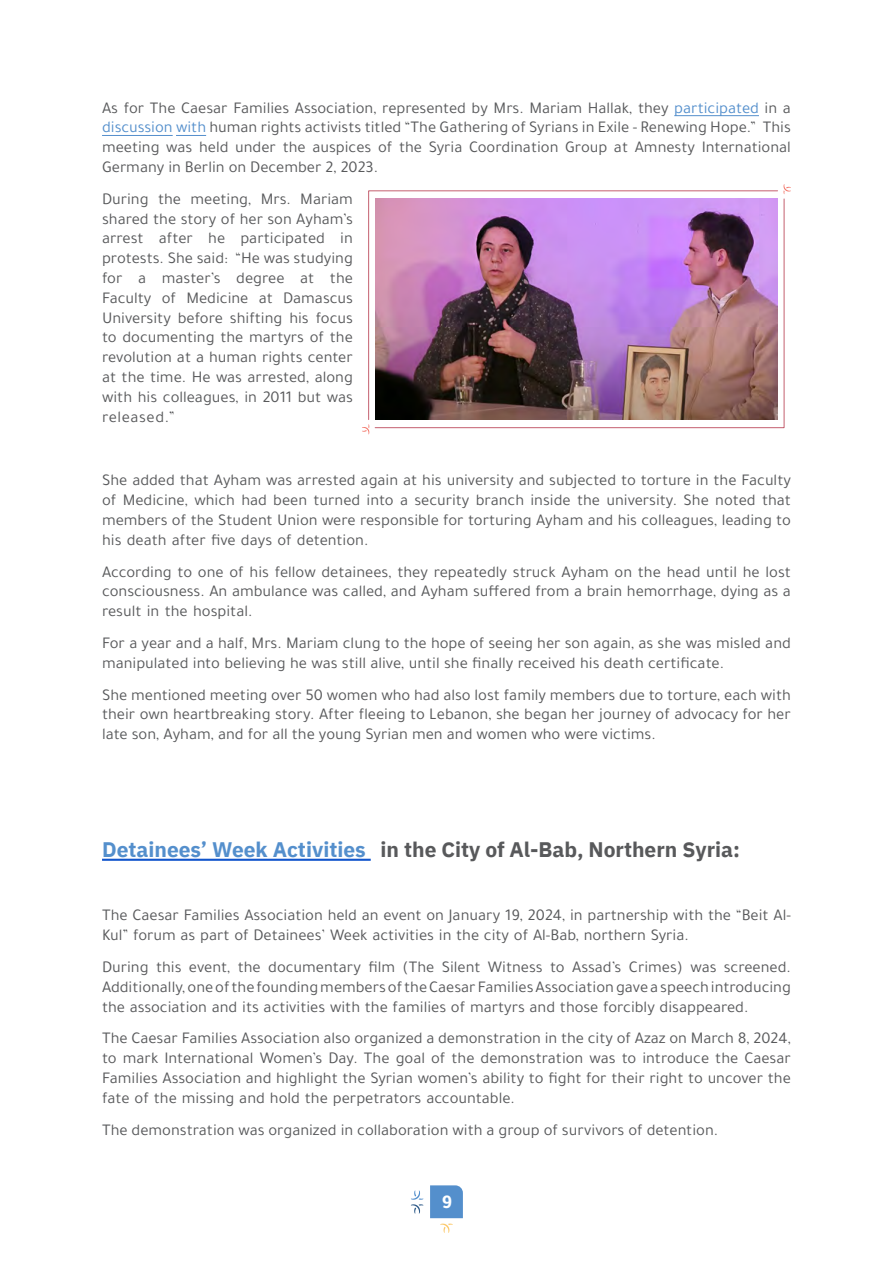
<style>
.page{position:relative;width:893px;height:1263px;background:#fff}
.page>*{position:absolute;margin:0;border:0;box-sizing:border-box;transform-origin:0 0}
.t1{font:700 21px "IBM Plex Sans Arabic";color:#58595b}
.t2{font:700 21px "IBM Plex Sans Arabic";color:#548fcc}
.t3{font:700 19.5px "Tajawal";color:#fff}
.t4{font:16.5px/19.8px "Tajawal";color:#58595b;text-align:justify}
.s1{color:#548fcc}
</style>
<div class="page">
<svg style="left:430px;top:1185px;width:33px;height:48px"></svg>
<svg style="left:411px;top:1190px;width:12px;height:23px"></svg>
<hr style="left:674px;top:115px;width:85px;height:1px;background:#548fcc">
<hr style="left:102px;top:135px;width:71px;height:1px;background:#548fcc">
<hr style="left:176px;top:135px;width:30px;height:1px;background:#548fcc">
<hr style="left:102px;top:859px;width:269px;height:2px;background:#15c">
<svg style="left:362px;top:424px;width:7px;height:10px"></svg>
<svg style="left:783px;top:184px;width:8px;height:10px"></svg>
<svg style="left:368px;top:191px;width:410px;height:229px"></svg>
<svg style="left:375px;top:199px;width:409px;height:229px"></svg>
<img style="left:375px;top:199px;width:403px;height:221px">
<p class="t4" style="left:102px;top:98px;width:690px">As for The Caesar Families Association, represented by Mrs. Mariam Hallak, they <span class="s1">participated</span> in a <span class="s1">discussion with</span> human rights activists titled “The Gathering of Syrians in Exile - Renewing Hope ” . This meeting was held under the auspices of the Syria Coordination Group at Amnesty International Germany in Berlin on December 2, 2023.</p>
<p class="t4" style="left:300px;top:189px;width:54px">Mariam</p>
<p class="t4" style="left:102px;top:189px;width:48px">During</p>
<p class="t4" style="left:102px;top:209px;width:252px">shared the story of her son Ayhams’</p>
<p class="t4" style="left:340px;top:228px;width:14px">in</p>
<p class="t4" style="left:158px;top:189px;width:25px">the</p>
<p class="t4" style="left:190px;top:189px;width:62px">meeting,</p>
<p class="t4" style="left:261px;top:189px;width:32px">Mrs.</p>
<p class="t4" style="left:159px;top:228px;width:36px">after</p>
<p class="t4" style="left:208px;top:228px;width:18px">he</p>
<p class="t4" style="left:240px;top:228px;width:86px">participated</p>
<p class="t4" style="left:102px;top:228px;width:43px">arrest</p>
<p class="t4" style="left:102px;top:248px;width:252px">protests. She said: “He was studying</p>
<p class="t4" style="left:330px;top:268px;width:25px">the</p>
<p class="t4" style="left:102px;top:268px;width:22px">for</p>
<p class="t4" style="left:236px;top:268px;width:50px">degree</p>
<p class="t4" style="left:162px;top:268px;width:60px">master s’</p>
<p class="t4" style="left:300px;top:268px;width:16px">at</p>
<p class="t4" style="left:138px;top:268px;width:10px">a</p>
<p class="t4" style="left:102px;top:288px;width:252px;text-align:left">Faculty<br>University before shifting his focus to documenting the martyrs of the revolution at a human rights center at the time. He was arrested, along with his colleagues in, 2011 but was released “.</p>
<p class="t4" style="left:162px;top:288px;width:16px">of</p>
<p class="t4" style="left:186px;top:288px;width:64px">Medicine</p>
<p class="t4" style="left:283px;top:288px;width:71px">Damascus</p>
<p class="t4" style="left:259px;top:288px;width:16px">at</p>
<p class="t4" style="left:102px;top:470px;width:690px">She added that Ayham was arrested again at his university and subjected to torture in the Faculty of Medicine, which had been turned into a security branch inside the university. She noted that members of the Student Union were responsible for torturing Ayham and his colleagues, leading to his death after five days of detention.</p>
<p class="t4" style="left:102px;top:561px;width:690px">According to one of his fellow detainees, they repeatedly struck Ayham on the head until he lost consciousness. An ambulance was called, and Ayham suffered from a brain hemorrhage, dying as a result in the hospital.</p>
<p class="t4" style="left:102px;top:633px;width:690px">For a year and a half, Mrs. Mariam clung to the hope of seeing her son again, as she was misled and manipulated into believing he was still alive, until she finally received his death certificate.</p>
<p class="t4" style="left:102px;top:684px;width:690px">She mentioned meeting over 50 women who had also lost family members due to torture, each with their own heartbreaking story. After fleeing to Lebanon, she began her journey of advocacy for her late son, Ayham, and for all the young Syrian men and women who were victims.</p>
<p class="t2" style="left:102px;top:837px;width:265px">Detainees’ Week Activities</p>
<p class="t1" style="left:381px;top:837px;width:361px">in the City of Al-Bab, Northern Syria:</p>
<p class="t4" style="left:102px;top:905px;width:690px">The Caesar Families Association held an event on January 19, 2024, in partnership with the “Beit Al-</p>
<p class="t4" style="left:102px;top:957px;width:690px">During this event, the documentary film (The Silent Witness to Assad s’ Crimes) was screened.<br>Additionally,oneofthefoundingmembersoftheCaesarFamiliesAssociationgaveaspeechintroducing the association and its activities with the families of martyrs and those forcibly disappeared.</p>
<p class="t4" style="left:102px;top:1028px;width:690px">The Caesar Families Association also organized a demonstration in the city of Azaz on March 8, 2024, to mark International Womens’ Day. The goal of the demonstration was to introduce the Caesar Families Association and highlight the Syrian womens’ ability to fight for their right to uncover the fate of the missing and hold the perpetrators accountable.</p>
<p class="t4" style="left:102px;top:1119px;width:618px">The demonstration was organized in collaboration with a group of survivors of detention.</p>
<p class="t4" style="left:102px;top:925px;width:588px">Kul” forum as part of Detainees’ Week activities in the city of Al-Bab, northern Syria.</p>
<p class="t3" style="left:441px;top:1187px;width:12px">9</p>
</div>
